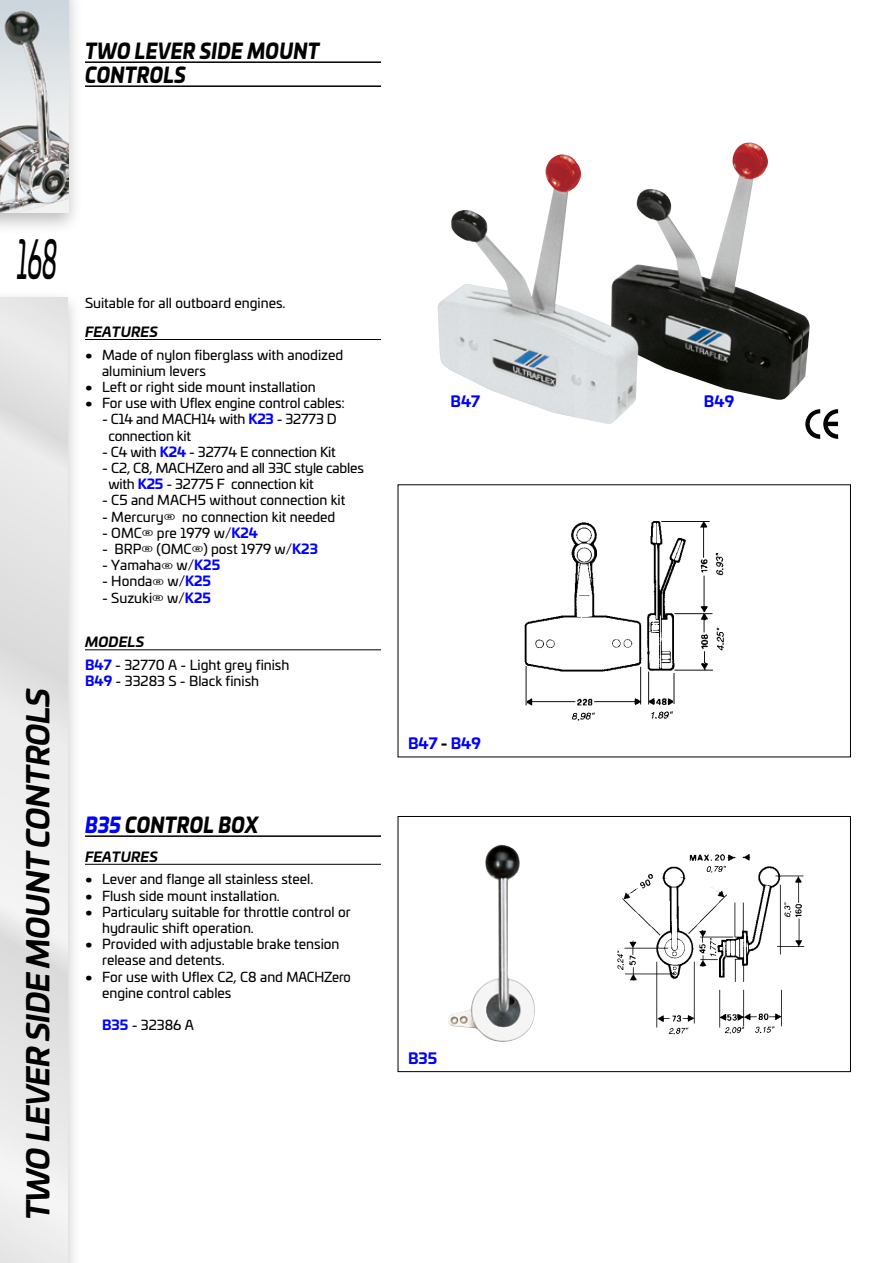
<style>
.page{position:relative;width:893px;height:1263px;background:#fff}
.page>*{position:absolute;margin:0;border:0;box-sizing:border-box;transform-origin:0 0}
.t1{font:italic 52.5px "Univia Pro";color:#000;scale:.46 1}
.t2{font:italic 700 30px "Univia Pro";letter-spacing:-.02em;color:#000}
.t3{font:italic 900 21px/24px "Univia Pro";letter-spacing:.02em;color:#000;scale:.85 1}
.t4{font:700 15px "Univia Pro";color:#00f}
.t5{font:13.5px/16.2px "Univia Pro";color:#000}
.t6{font:italic 700 13.5px "Univia Pro";letter-spacing:.01em;color:#000}
.s1{font-family:"Univia Pro Ultra"}
.s2{font-weight:700;color:#00f}
.s3{font-size:8.1px}
.s4{font-weight:700;font-style:italic}
.s5{color:#00f}
.s6{color:#000}
</style>
<div class="page">
<div style="left:0;top:289px;width:82px;height:974px;background:#000;opacity:.26"></div>
<div style="left:0;top:298px;width:67px;height:965px;background:linear-gradient(to right,#e8e8e8,#e8e7e7)"></div>
<div style="left:0;top:0;width:83px;height:235px;background:#000;opacity:.26"></div>
<img style="left:0;top:0;width:68px;height:213px">
<img style="left:438px;top:154px;width:342px;height:270px">
<img style="left:524px;top:521px;width:200px;height:200px">
<img style="left:617px;top:854px;width:188px;height:181px">
<div style="left:398px;top:816px;width:453px;height:256px;border:1px solid #000"></div>
<img style="left:448px;top:845px;width:87px;height:197px">
<hr style="left:85px;top:339px;width:296px;height:1px;background:#000">
<hr style="left:85px;top:649px;width:296px;height:1px;background:#000">
<hr style="left:85px;top:835px;width:296px;height:2px;background:#000">
<hr style="left:85px;top:864px;width:296px;height:1px;background:#000">
<hr style="left:85px;top:61px;width:296px;height:2px;background:#000">
<hr style="left:85px;top:85px;width:296px;height:2px;background:#000">
<svg style="left:805px;top:409px;width:33px;height:30px"></svg>
<h3 class="t3" style="left:85px;top:38px;width:277px">TWO LEVER SIDE MOUNT<br>CONTROLS</h3>
<h1 class="t1" style="left:17px;top:220px;width:89px">168</h1>
<h2 class="t2" style="left:14px;top:1220px;width:533px;rotate:-90deg">TWO LEVER SIDE MOUNT CONTROLS</h2>
<p class="t5" style="left:85px;top:295px;width:202px">Suitable for all outboard engines.</p>
<p class="t6" style="left:85px;top:321px;width:74px">FEATURES</p>
<p class="t5" style="left:102px;top:346px;width:243px;text-indent:-17px"><span class="s1">•</span> Made of nylon fiberglass with anodized aluminium levers</p>
<p class="t5" style="left:85px;top:378px;width:232px"><span class="s1">•</span> Left or right side mount installation</p>
<p class="t5" style="left:85px;top:394px;width:261px"><span class="s1">•</span> For use with Uflex engine control cables:</p>
<p class="t5" style="left:108px;top:411px;width:230px;text-indent:-6px">- C14 and MACH14 with <span class="s2">K23</span> - 32773 D connection kit</p>
<p class="t5" style="left:102px;top:443px;width:235px">- C4 with <span class="s2">K24</span> - 32774 E connection Kit</p>
<p class="t5" style="left:108px;top:459px;width:257px;text-indent:-6px">- C2, C8, MACHZero and all 33C style cables with <span class="s2">K25</span> - 32775 F connection kit</p>
<p class="t5" style="left:102px;top:492px;width:245px">- C5 and MACH5 without connection kit</p>
<p class="t5" style="left:102px;top:508px;width:235px">- Mercury<span class="s3">®</span> no connection kit needed</p>
<p class="t5" style="left:102px;top:524px;width:158px">- OMC<span class="s3">®</span> pre 1979 w/<span class="s2">K24</span></p>
<p class="t5" style="left:102px;top:540px;width:217px">- BRP<span class="s3">®</span> (OMC<span class="s3">®</span>) post 1979 w/<span class="s2">K23</span></p>
<p class="t5" style="left:102px;top:556px;width:120px">- Yamaha<span class="s3">®</span> w/<span class="s2">K25</span></p>
<p class="t5" style="left:102px;top:573px;width:110px">- Honda<span class="s3">®</span> w/<span class="s2">K25</span></p>
<p class="t5" style="left:102px;top:589px;width:110px">- Suzuki<span class="s3">®</span> w/<span class="s2">K25</span></p>
<p class="t5" style="left:85px;top:630px;width:206px;line-height:22.5px"><span class="s4">MODELS<br></span><span class="s2">B47</span> - 32770 A - Light grey finish</p>
<p class="t5" style="left:85px;top:672px;width:176px"><span class="s2">B49</span> - 33283 S - Black finish</p>
<h3 class="t3" style="left:85px;top:812px;width:205px"><span class="s5">B35</span> CONTROL BOX</h3>
<p class="t6" style="left:85px;top:846px;width:74px">FEATURES</p>
<p class="t5" style="left:85px;top:870px;width:230px"><span class="s1">•</span> Lever and flange all stainless steel.</p>
<p class="t5" style="left:85px;top:887px;width:196px"><span class="s1">•</span> Flush side mount installation.</p>
<p class="t5" style="left:102px;top:903px;width:250px;text-indent:-17px"><span class="s1">•</span> Particulary suitable for throttle control or hydraulic shift operation.</p>
<p class="t5" style="left:102px;top:935px;width:239px;text-indent:-17px"><span class="s1">•</span> Provided with adjustable brake tension release and detents.</p>
<p class="t5" style="left:102px;top:968px;width:250px;text-indent:-17px"><span class="s1">•</span> For use with Uflex C2, C8 and MACHZero engine control cables</p>
<p class="t5" style="left:102px;top:1016px;width:93px"><span class="s2">B35</span> - 32386 A</p>
<p class="t4" style="left:451px;top:389px;width:31px">B47</p>
<p class="t4" style="left:704px;top:389px;width:32px">B49</p>
<p class="t4" style="left:408px;top:731px;width:74px">B47 <span class="s6">-</span> B49</p>
<p class="t4" style="left:408px;top:1046px;width:31px">B35</p>
</div>
